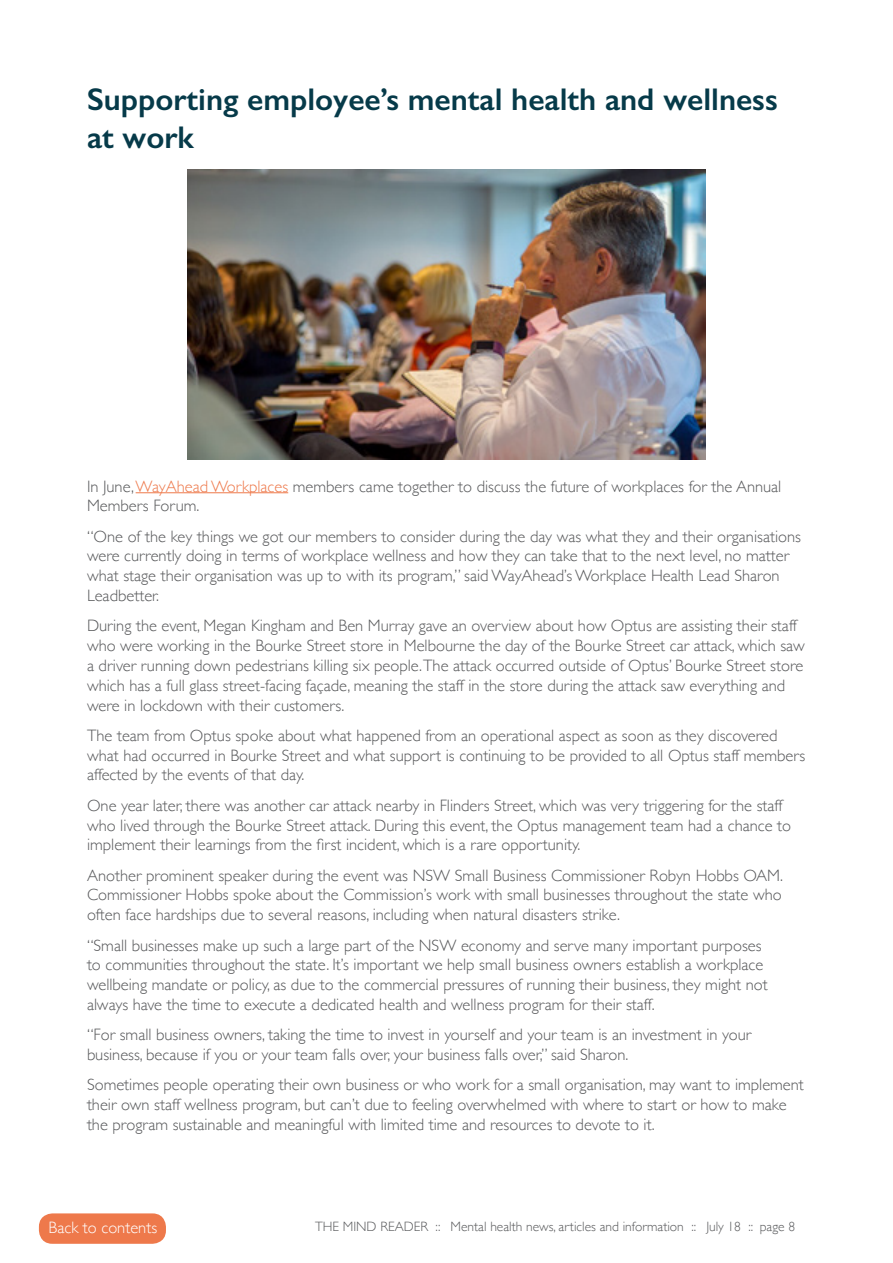
<style>
.page{position:relative;width:893px;height:1263px;background:#fff}
.page>*{position:absolute;margin:0;border:0;box-sizing:border-box;transform-origin:0 0}
.t1{font:600 31.5px/37.8px "Gill Sans";color:#063a49}
.t2{font:300 16.5px/19.8px "Gill Sans";color:#58595b}
.t3{font:300 16.5px "Gill Sans";color:#fff}
.t4{font:300 13.5px "Gill Sans";color:#58595b}
.s1{color:#ee794b}
</style>
<div class="page">
<hr style="left:136px;top:492px;width:152px;height:1px;background:#ee794b">
<img style="left:188px;top:169px;width:517px;height:290px">
<div style="left:39px;top:1213px;width:127px;height:31px;background:#ee794b;border-radius:14px"></div>
<h1 class="t1" style="left:87px;top:80px;width:692px">Supporting employee’s mental health and wellness at work</h1>
<p class="t2" style="left:87px;top:475px;width:696px">In June, <span class="s1">WayAhead Workplaces</span> members came together to discuss the future of workplaces for the Annual<br>Members Forum.</p>
<p class="t2" style="left:87px;top:525px;width:715px">“One of the key things we got our members to consider during the day was what they and their organisations were currently doing in terms of workplace wellness and how they can take that to the next level, no matter what stage their organisation was up to with its program,” said WayAhead’s Workplace Health Lead Sharon Leadbetter.</p>
<p class="t2" style="left:87px;top:615px;width:719px">During the event, Megan Kingham and Ben Murray gave an overview about how Optus are assisting their staff who were working in the Bourke Street store in Melbourne the day of the Bourke Street car attack, which saw a driver running down pedestrians killing six people.The attack occurred outside of Optus’ Bourke Street store which has a full glass street-facing façade, meaning the staff in the store during the attack saw everything and were in lockdown with their customers.</p>
<p class="t2" style="left:87px;top:725px;width:720px">The team from Optus spoke about what happened from an operational aspect as soon as they discovered what had occurred in Bourke Street and what support is continuing to be provided to all Optus staff members affected by the events of that day.</p>
<p class="t2" style="left:87px;top:795px;width:706px">One year later, there was another car attack nearby in Flinders Street, which was very triggering for the staff who lived through the Bourke Street attack. During this event, the Optus management team had a chance to implement their learnings from the first incident, which is a rare opportunity.</p>
<p class="t2" style="left:87px;top:864px;width:697px;text-align:justify">Another prominent speaker during the event was NSW Small Business Commissioner Robyn Hobbs OAM.<br>Commissioner Hobbs spoke about the Commission’s work with small businesses throughout the state who often face hardships due to several reasons, including when natural disasters strike.</p>
<p class="t2" style="left:87px;top:934px;width:682px">“Small businesses make up such a large part of the NSW economy and serve many important purposes to communities throughout the state. It’s important we help small business owners establish a workplace wellbeing mandate or policy, as due to the commercial pressures of running their business, they might not always have the time to execute a dedicated health and wellness program for their staff.</p>
<p class="t2" style="left:87px;top:1024px;width:666px">“For small business owners, taking the time to invest in yourself and your team is an investment in your business, because if you or your team falls over, your business falls over,’’ said Sharon.</p>
<p class="t2" style="left:87px;top:1074px;width:718px">Sometimes people operating their own business or who work for a small organisation, may want to implement their own staff wellness program, but can’t due to feeling overwhelmed with where to start or how to make the program sustainable and meaningful with limited time and resources to devote to it.</p>
<p class="t3" style="left:49px;top:1214px;width:110px">Back to contents</p>
<p class="t4" style="left:315px;top:1216px;width:482px">THE MIND READER :: Mental health news, articles and information :: July 18 :: page 8</p>
</div>
